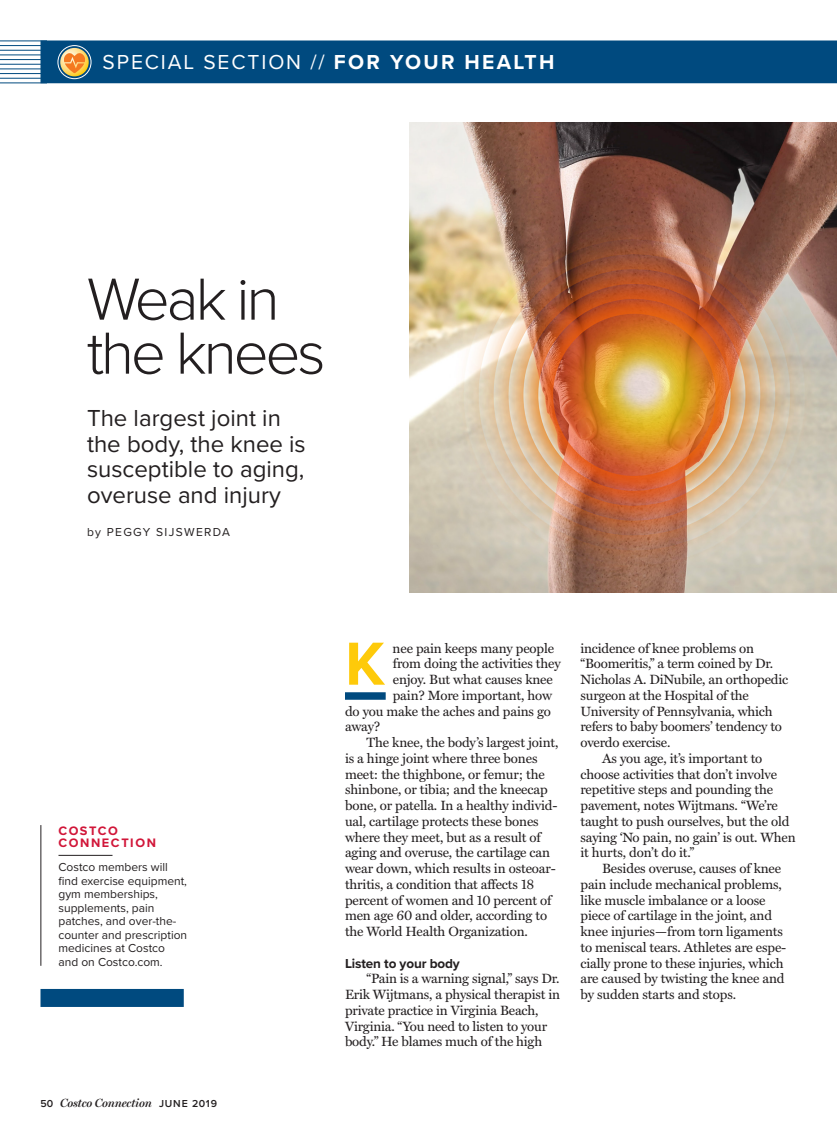
<style>
.page{position:relative;width:837px;height:1134px;background:#fff}
.page>*{position:absolute;margin:0;border:0;box-sizing:border-box;transform-origin:0 0}
.t1{font:700 63px "Proxima Nova";color:#feca0a}
.SS_Headline_Proxima{font:300 61.5px/54px "Proxima Nova";letter-spacing:-.05em;color:#231f20}
.SS_Subhead_Style_2_P{font:24px/25.5px "Proxima Nova";color:#231f20}
.t2{font:21px "Proxima Nova";letter-spacing:.09em;color:#fff}
.Story_Bodycopy_Mille{font:13.5px/15.8px "Miller Text";letter-spacing:-.01em;color:#231f20}
.Body_Copy_Subhead_Pr{font:700 13.5px "Proxima Nova";letter-spacing:-.01em;color:#231f20}
.t3{font:700 12.75px/12px "Proxima Nova";letter-spacing:.125em;color:#d11639}
.Connection_Box_Bodyc{font:12px/13.5px "Proxima Nova";color:#231f20}
.t4{font:italic 600 12px "Miller Display";letter-spacing:-.01em;color:#231f20}
.Connection_Box_Bodyc-2{font:12px "Proxima Nova";letter-spacing:.11em;color:#231f20}
.s1{font-weight:700}
.s2{font-family:"Proxima Nova";font-style:normal;font-size:10.5px}
</style>
<div class="page">
<hr style="left:0;top:41px;width:46px;height:1px;background:#004a7f">
<hr style="left:0;top:45px;width:46px;height:1px;background:#004a7f">
<hr style="left:0;top:50px;width:46px;height:1px;background:#004a7f">
<hr style="left:0;top:55px;width:46px;height:1px;background:#004a7f">
<hr style="left:0;top:59px;width:46px;height:1px;background:#004a7f">
<hr style="left:0;top:64px;width:46px;height:1px;background:#004a7f">
<hr style="left:0;top:69px;width:46px;height:1px;background:#004a7f">
<hr style="left:0;top:73px;width:46px;height:1px;background:#004a7f">
<hr style="left:0;top:78px;width:46px;height:1px;background:#004a7f">
<hr style="left:0;top:83px;width:46px;height:1px;background:#004a7f">
<div style="left:40px;top:40px;width:797px;height:43px;background:#004a7f"></div>
<div style="left:345px;top:692px;width:41px;height:8px;background:#004a7f"></div>
<img style="left:410px;top:123px;width:427px;height:470px">
<hr style="left:40px;top:825px;width:1px;height:141px;background:#231f20">
<hr style="left:58px;top:855px;width:55px;height:1px;background:#231f20">
<div style="left:40px;top:989px;width:144px;height:18px;background:#004a7f"></div>
<h3 class="t2" style="left:103px;top:47px;width:453px">SPECIAL SECTION // <span class="s1">FOR YOUR HEALTH</span></h3>
<p class="SS_Headline_Proxima" style="left:87px;top:269px;width:240px">Weak in the knees</p>
<p class="SS_Subhead_Style_2_P" style="left:87px;top:404px;width:220px">The largest joint in the body, the knee is susceptible to aging, overuse and injury</p>
<p class="Connection_Box_Bodyc-2" style="left:87px;top:523px;width:145px">by PEGGY SIJSWERDA</p>
<p class="t3" style="left:58px;top:825px;width:99px">COSTCO<br>CONNECTION</p>
<p class="Connection_Box_Bodyc" style="left:58px;top:860px;width:130px">Costco members will find exercise equipment, gym memberships, supplements, pain patches, and over-the&shy;counter and prescription medicines at Costco and on Costco.com.</p>
<p class="t4" style="left:40px;top:1096px;width:178px"><span class="s2">50</span> Costco Connection <span class="s2">JUNE 2019</span></p>
<p class="t1" style="left:345px;top:617px;width:42px">K</p>
<p class="Story_Bodycopy_Mille" style="left:393px;top:639px;width:163px">nee pain keeps many people</p>
<p class="Story_Bodycopy_Mille" style="left:393px;top:655px;width:170px">from doing the activities they</p>
<p class="Story_Bodycopy_Mille" style="left:393px;top:671px;width:162px">enjoy. But what causes knee</p>
<p class="Story_Bodycopy_Mille" style="left:393px;top:686px;width:161px">pain? More important, how</p>
<p class="Story_Bodycopy_Mille" style="left:345px;top:702px;width:207px">do you make the aches and pains go</p>
<p class="Story_Bodycopy_Mille" style="left:345px;top:718px;width:37px">away?</p>
<p class="Story_Bodycopy_Mille" style="left:345px;top:734px;width:215px;text-indent:22px">The knee, the body’s largest joint, is a hinge joint where three bones meet: the thighbone, or femur; the shinbone, or tibia; and the kneecap bone, or patella. In a healthy individ&shy;ual, cartilage protects these bones where they meet, but as a result of aging and overuse, the cartilage can wear down, which results in osteoar&shy;thritis, a condition that affects 18 percent of women and 10 percent of men age 60 and older, according to the World Health Organization.</p>
<p class="Body_Copy_Subhead_Pr" style="left:345px;top:953px;width:116px">Listen to your body</p>
<p class="Story_Bodycopy_Mille" style="left:345px;top:970px;width:217px;text-indent:22px">“Pain is a warning signal,” says Dr.<br>Erik Wijtmans, a physical therapist in private practice in Virginia Beach, Virginia. “You need to listen to your body.” He blames much of the high</p>
<p class="Story_Bodycopy_Mille" style="left:580px;top:639px;width:209px">incidence of knee problems on “Boomeritis,” a term coined by Dr.<br>Nicholas A. DiNubile, an orthopedic surgeon at the Hospital of the<br>University of Pennsylvania, which refers to baby boomers’ tendency to overdo exercise.</p>
<p class="Story_Bodycopy_Mille" style="left:580px;top:749px;width:217px;text-indent:22px">As you age, it’s important to choose activities that don’t involve repetitive steps and pounding the pavement, notes Wijtmans. “We’re taught to push ourselves, but the old saying ‘No pain, no gain’ is out. When it hurts, don’t do it.”</p>
<p class="Story_Bodycopy_Mille" style="left:580px;top:860px;width:207px;text-indent:22px">Besides overuse, causes of knee pain include mechanical problems, like muscle imbalance or a loose piece of cartilage in the joint, and knee injuries—from torn ligaments to meniscal tears. Athletes are espe&shy;cially prone to these injuries, which are caused by twisting the knee and by sudden starts and stops.</p>
</div>
